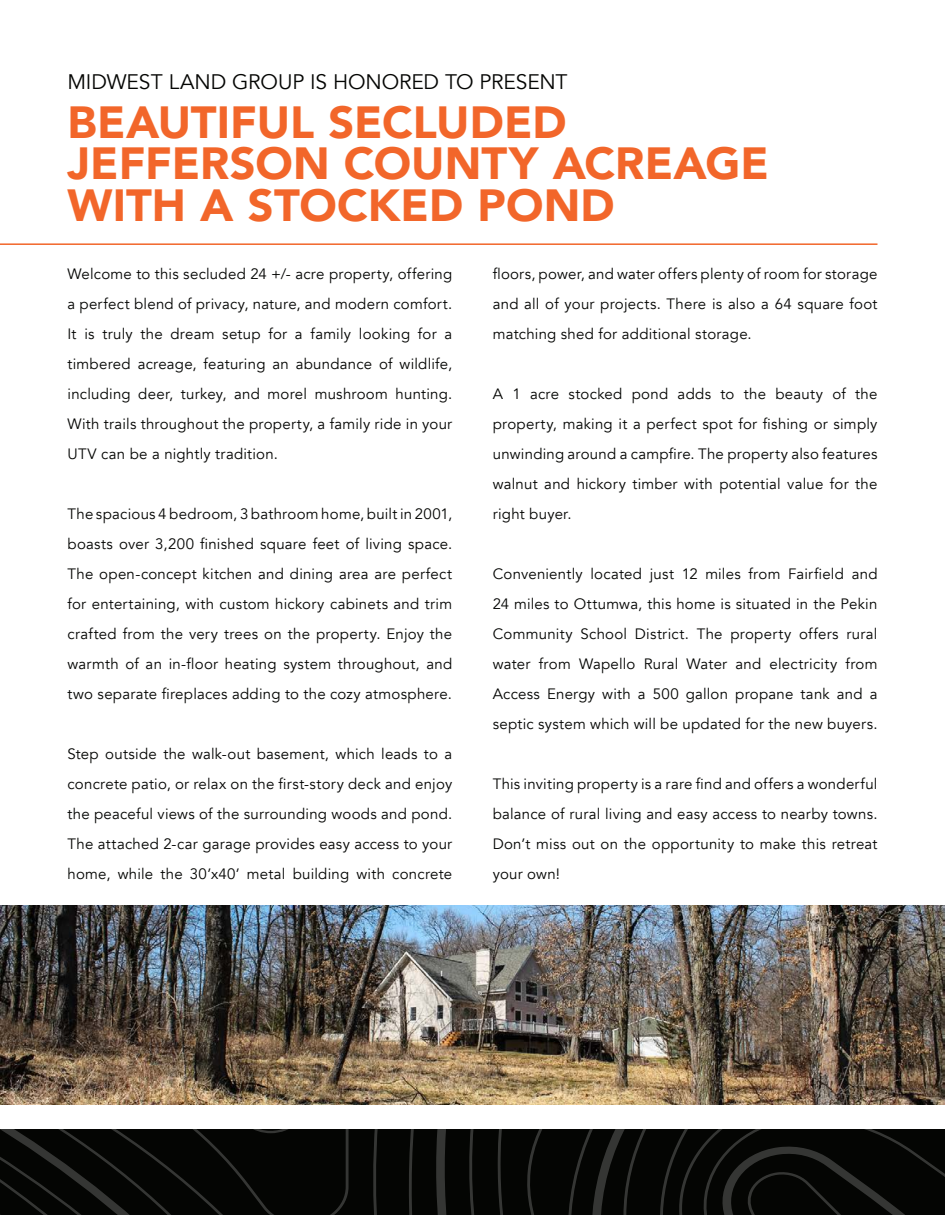
<style>
.page{position:relative;width:945px;height:1215px;background:#fff}
.page>*{position:absolute;margin:0;border:0;box-sizing:border-box;transform-origin:0 0}
.t1{font:900 45px/41.5px "Avenir";color:#f2662a}
.t2{font:21px "Avenir";letter-spacing:-.005em;color:#040503}
.t3{font:15px/30px "Avenir";letter-spacing:.015em;color:#040503;text-align:justify}
</style>
<div class="page">
<hr style="left:0;top:243px;width:878px;height:2px;background:#f2662a">
<svg style="left:0;top:1130px;width:945px;height:85px;background:#090a08"></svg>
<img style="left:0;top:906px;width:945px;height:199px">
<p class="t2" style="left:68px;top:69px;width:502px">MIDWEST LAND GROUP IS HONORED TO PRESENT</p>
<p class="t1" style="left:68px;top:100px;width:703px">BEAUTIFUL SECLUDED<br>JEFFERSON COUNTY ACREAGE<br>WITH A STOCKED POND</p>
<p class="t3" style="left:68px;top:259px;width:386px">Welcome to this secluded 24 +/- acre property, offering a perfect blend of privacy, nature, and modern comfort.<br>It is truly the dream setup for a family looking for a timbered acreage, featuring an abundance of wildlife, including deer, turkey, and morel mushroom hunting.<br>With trails throughout the property, a family ride in your UTV can be a nightly tradition.</p>
<p class="t3" style="left:68px;top:499px;width:386px">The spacious 4 bedroom, 3 bathroom home, built in 2001, boasts over 3,200 finished square feet of living space.<br>The open-concept kitchen and dining area are perfect for entertaining, with custom hickory cabinets and trim crafted from the very trees on the property. Enjoy the warmth of an in-floor heating system throughout, and two separate fireplaces adding to the cozy atmosphere.</p>
<p class="t3" style="left:68px;top:739px;width:386px">Step outside the walk-out basement, which leads to a concrete patio, or relax on the first-story deck and enjoy the peaceful views of the surrounding woods and pond.<br>The attached 2-car garage provides easy access to your home, while the 30’x40’ metal building with concrete</p>
<p class="t3" style="left:493px;top:259px;width:386px">floors, power, and water offers plenty of room for storage and all of your projects. There is also a 64 square foot matching shed for additional storage.</p>
<p class="t3" style="left:493px;top:379px;width:386px">A 1 acre stocked pond adds to the beauty of the property, making it a perfect spot for fishing or simply unwinding around a campfire. The property also features walnut and hickory timber with potential value for the right buyer.</p>
<p class="t3" style="left:493px;top:559px;width:386px">Conveniently located just 12 miles from Fairfield and 24 miles to Ottumwa, this home is situated in the Pekin Community School District. The property offers rural water from Wapello Rural Water and electricity from Access Energy with a 500 gallon propane tank and a septic system which will be updated for the new buyers.</p>
<p class="t3" style="left:493px;top:769px;width:386px">This inviting property is a rare find and offers a wonderful balance of rural living and easy access to nearby towns.<br>Don’t miss out on the opportunity to make this retreat your own!</p>
</div>
